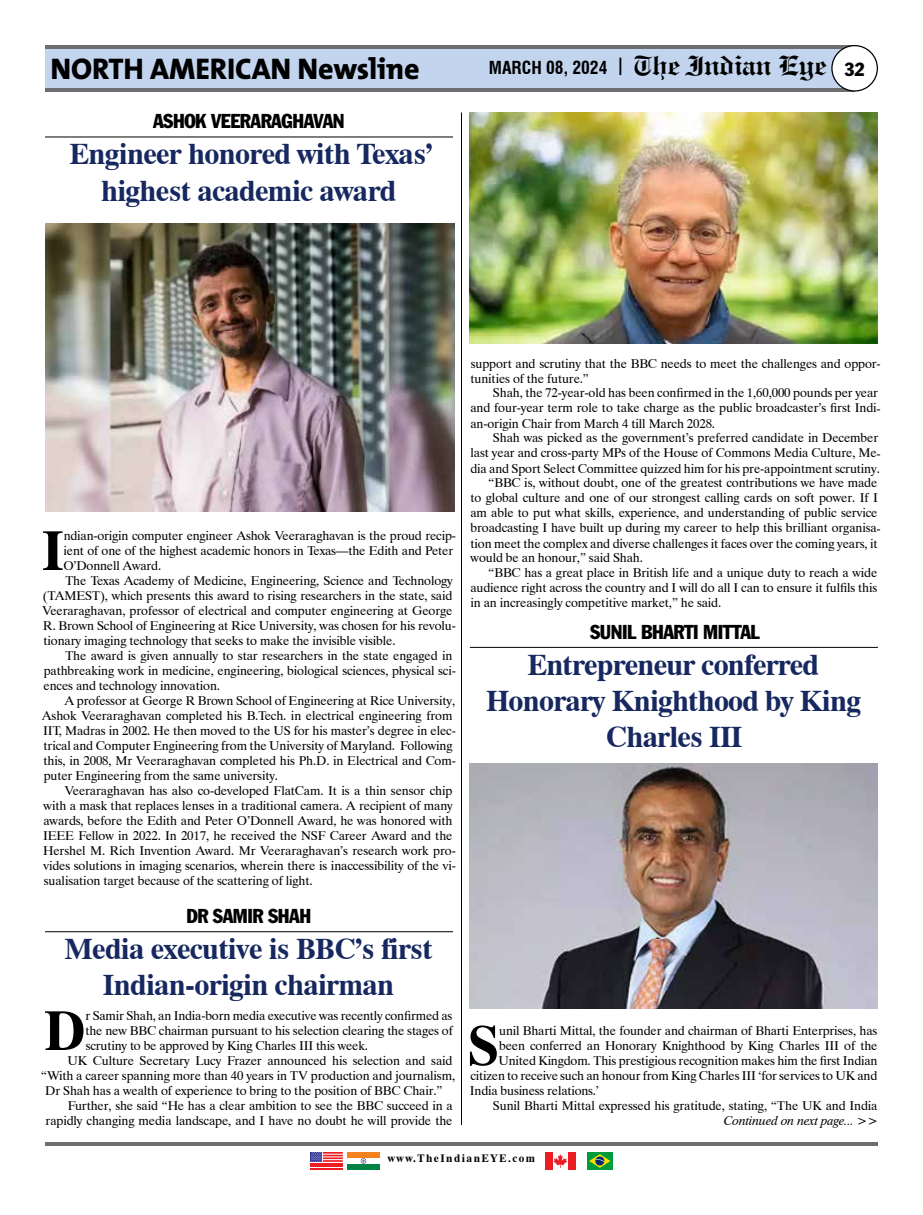
<style>
.page{position:relative;width:923px;height:1215px;background:#fff}
.page>*{position:absolute;margin:0;border:0;box-sizing:border-box;transform-origin:0 0}
.t1{font:700 57px "Dutch 801 BT";color:#000}
.t2{font:700 30px/36.2px "Dutch 801 BT";letter-spacing:-.02em;color:#16285f;text-align:center}
.t3{font:800 30px "The Mix";letter-spacing:-.005em;color:#000}
.t4{font:condensed 19.75px "Franklin Gothic";letter-spacing:-.02em;color:#000}
.t5{font:700 condensed 17.5px "Swiss 721 BT";color:#000}
.t6{font:12.75px/15px "Dutch 801 BT";letter-spacing:-.01em;color:#000}
.t7{font:italic 12.75px "Dutch 801 BT";letter-spacing:-.01em;color:#000}
.t8{font:700 11.25px "Dutch 801 BT";letter-spacing:.13em;color:#000}
.s1{font-family:"Engravers Old English BT";font-stretch:normal;font-size:27.62px}
.s2{font-family:"Franklin Gothic";font-weight:400;font-size:18.75px}
</style>
<div class="page">
<div style="left:45px;top:45px;width:809px;height:47px;background:#c2d4ee"></div>
<hr style="left:45px;top:88px;width:809px;height:4px;background:#6d6e71">
<hr style="left:45px;top:45px;width:809px;height:3px;background:#6d6e71">
<div style="left:832px;top:46px;width:45px;height:45px;background:#fff;border-radius:50%"></div>
<div style="left:831px;top:45px;width:47px;height:47px;border:1px solid #000;border-radius:50%"></div>
<svg style="left:553px;top:1154px;width:14px;height:14px"></svg>
<div style="left:545px;top:1152px;width:7px;height:18px;background:#ed1d24"></div>
<div style="left:568px;top:1152px;width:7px;height:18px;background:#ed1d24"></div>
<svg style="left:361px;top:1158px;width:6px;height:6px"></svg>
<div style="left:347px;top:1152px;width:33px;height:6px;background:#f58220"></div>
<div style="left:347px;top:1164px;width:33px;height:6px;background:#008345"></div>
<div style="left:587px;top:1152px;width:25px;height:18px;background:#009b3a"></div>
<svg style="left:589px;top:1154px;width:21px;height:14px"></svg>
<div style="left:310px;top:1152px;width:12px;height:10px;background:#2e3092"></div>
<hr style="left:310px;top:1168px;width:33px;height:2px;background:#ed1d24">
<hr style="left:310px;top:1166px;width:33px;height:1px;background:#ed1d24">
<hr style="left:310px;top:1163px;width:33px;height:2px;background:#ed1d24">
<svg style="left:311px;top:1152px;width:32px;height:10px"></svg>
<hr style="left:323px;top:1157px;width:20px;height:2px;background:#ed1d24">
<hr style="left:323px;top:1160px;width:20px;height:2px;background:#ed1d24">
<hr style="left:45px;top:1142px;width:833px;height:3px;background:#6d6e71">
<img style="left:470px;top:764px;width:408px;height:245px">
<hr style="left:45px;top:137px;width:408px;height:1px;background:#000">
<img style="left:45px;top:223px;width:409px;height:289px">
<hr style="left:461px;top:112px;width:1px;height:1013px;background:#000">
<hr style="left:45px;top:932px;width:408px;height:1px;background:#000">
<img style="left:470px;top:113px;width:408px;height:231px">
<hr style="left:470px;top:647px;width:408px;height:1px;background:#000">
<h2 class="t3" style="left:51px;top:44px;width:370px">NORTH AMERICAN Newsline</h2>
<h3 class="t4" style="left:153px;top:109px;width:193px">ASHOK VEERARAGHAVAN</h3>
<h2 class="t2" style="left:69px;top:136px;width:365px">Engineer honored with Texas’ highest academic award</h2>
<h3 class="t5" style="left:489px;top:57px;width:377px">MARCH 08, 2024 | <span class="s1">The Indian Eye</span> <span class="s2">32</span></h3>
<h1 class="t1" style="left:42px;top:516px;width:24px">I</h1>
<p class="t6" style="left:64px;top:527px;width:394px">ndian-origin computer engineer Ashok Veeraraghavan is the proud recip-</p>
<p class="t6" style="left:64px;top:542px;width:391px">ient of one of the highest academic honors in Texas—the Edith and Peter</p>
<p class="t6" style="left:63px;top:557px;width:99px">O’Donnell Award.</p>
<p class="t6" style="left:65px;top:572px;width:389px">The Texas Academy of Medicine, Engineering, Science and Technology</p>
<p class="t6" style="left:43px;top:587px;width:411px">(TAMEST), which presents this award to rising researchers in the state, said</p>
<p class="t6" style="left:42px;top:602px;width:412px">Veeraraghavan, professor of electrical and computer engineering at George</p>
<p class="t6" style="left:43px;top:617px;width:414px">R. Brown School of Engineering at Rice University, was chosen for his revolu-</p>
<p class="t6" style="left:44px;top:632px;width:353px">tionary imaging technology that seeks to make the invisible visible.</p>
<p class="t6" style="left:65px;top:647px;width:389px">The award is given annually to star researchers in the state engaged in</p>
<p class="t6" style="left:44px;top:662px;width:414px">pathbreaking work in medicine, engineering, biological sciences, physical sci-</p>
<p class="t6" style="left:43px;top:677px;width:178px">ences and technology innovation.</p>
<p class="t6" style="left:64px;top:692px;width:392px">A professor at George R Brown School of Engineering at Rice University,</p>
<p class="t6" style="left:42px;top:707px;width:412px">Ashok Veeraraghavan completed his B.Tech. in electrical engineering from</p>
<p class="t6" style="left:43px;top:722px;width:414px">IIT, Madras in 2002. He then moved to the US for his master’s degree in elec-</p>
<p class="t6" style="left:44px;top:737px;width:410px">trical and Computer Engineering from the University of Maryland. Following</p>
<p class="t6" style="left:44px;top:752px;width:414px">this, in 2008, Mr Veeraraghavan completed his Ph.D. in Electrical and Com-</p>
<p class="t6" style="left:44px;top:767px;width:236px">puter Engineering from the same university.</p>
<p class="t6" style="left:65px;top:782px;width:389px">Veeraraghavan has also co-developed FlatCam. It is a thin sensor chip</p>
<p class="t6" style="left:44px;top:797px;width:411px">with a mask that replaces lenses in a traditional camera. A recipient of many</p>
<p class="t6" style="left:43px;top:812px;width:410px">awards, before the Edith and Peter O’Donnell Award, he was honored with</p>
<p class="t6" style="left:43px;top:827px;width:411px">IEEE Fellow in 2022. In 2017, he received the NSF Career Award and the</p>
<p class="t6" style="left:43px;top:842px;width:414px">Hershel M. Rich Invention Award. Mr Veeraraghavan’s research work pro-</p>
<p class="t6" style="left:43px;top:857px;width:414px">vides solutions in imaging scenarios, wherein there is inaccessibility of the vi-</p>
<p class="t6" style="left:44px;top:872px;width:270px">sualisation target because of the scattering of light.</p>
<h3 class="t4" style="left:186px;top:904px;width:126px">DR SAMIR SHAH</h3>
<h2 class="t2" style="left:65px;top:930px;width:369px">Media executive is BBC’s first<br>Indian-origin chairman</h2>
<h1 class="t1" style="left:44px;top:996px;width:44px">D</h1>
<p class="t6" style="left:85px;top:1007px;width:368px">r Samir Shah, an India-born media executive was recently confirmed as</p>
<p class="t6" style="left:85px;top:1022px;width:369px">the new BBC chairman pursuant to his selection clearing the stages of</p>
<p class="t6" style="left:86px;top:1037px;width:284px">scrutiny to be approved by King Charles III this week.</p>
<p class="t6" style="left:68px;top:1052px;width:386px">UK Culture Secretary Lucy Frazer announced his selection and said</p>
<p class="t6" style="left:41px;top:1067px;width:415px">“With a career spanning more than 40 years in TV production and journalism,</p>
<p class="t6" style="left:45px;top:1082px;width:399px">Dr Shah has a wealth of experience to bring to the position of BBC Chair.”</p>
<p class="t6" style="left:68px;top:1097px;width:386px">Further, she said “He has a clear ambition to see the BBC succeed in a</p>
<p class="t6" style="left:46px;top:1112px;width:408px">rapidly changing media landscape, and I have no doubt he will provide the</p>
<p class="t6" style="left:470px;top:355px;width:412px">support and scrutiny that the BBC needs to meet the challenges and oppor&shy;tunities of the future.”</p>
<p class="t6" style="left:470px;top:385px;width:412px;text-indent:23px">Shah, the 72-year-old has been confirmed in the 1,60,000 pounds per year and four-year term role to take charge as the public broadcaster’s first Indi&shy;an-origin Chair from March 4 till March 2028.</p>
<p class="t6" style="left:493px;top:430px;width:387px">Shah was picked as the government’s preferred candidate in December</p>
<p class="t6" style="left:470px;top:445px;width:412px">last year and cross-party MPs of the House of Commons Media Culture, Me-</p>
<p class="t6" style="left:470px;top:460px;width:411px">dia and Sport Select Committee quizzed him for his pre-appointment scrutiny.</p>
<p class="t6" style="left:488px;top:475px;width:390px">“BBC is, without doubt, one of the greatest contributions we have made</p>
<p class="t6" style="left:470px;top:490px;width:409px">to global culture and one of our strongest calling cards on soft power. If I</p>
<p class="t6" style="left:470px;top:505px;width:408px">am able to put what skills, experience, and understanding of public service</p>
<p class="t6" style="left:470px;top:520px;width:412px">broadcasting I have built up during my career to help this brilliant organisa-</p>
<p class="t6" style="left:470px;top:535px;width:409px">tion meet the complex and diverse challenges it faces over the coming years, it</p>
<p class="t6" style="left:470px;top:550px;width:174px">would be an honour,” said Shah.</p>
<p class="t6" style="left:488px;top:565px;width:390px">“BBC has a great place in British life and a unique duty to reach a wide</p>
<p class="t6" style="left:470px;top:580px;width:408px">audience right across the country and I will do all I can to ensure it fulfils this</p>
<p class="t6" style="left:470px;top:595px;width:252px">in an increasingly competitive market,” he said.</p>
<h3 class="t4" style="left:590px;top:620px;width:172px">SUNIL BHARTI MITTAL</h3>
<h2 class="t2" style="left:486px;top:646px;width:376px">Entrepreneur conferred<br>Honorary Knighthood by King<br>Charles III</h2>
<h1 class="t1" style="left:466px;top:1011px;width:35px">S</h1>
<p class="t6" style="left:499px;top:1022px;width:379px">unil Bharti Mittal, the founder and chairman of Bharti Enterprises, has</p>
<p class="t6" style="left:499px;top:1037px;width:380px">been conferred an Honorary Knighthood by King Charles III of the</p>
<p class="t6" style="left:498px;top:1052px;width:380px">United Kingdom. This prestigious recognition makes him the first Indian</p>
<p class="t6" style="left:470px;top:1067px;width:408px">citizen to receive such an honour from King Charles III ‘for services to UK and</p>
<p class="t6" style="left:470px;top:1082px;width:131px">India business relations.’</p>
<p class="t6" style="left:493px;top:1097px;width:386px">Sunil Bharti Mittal expressed his gratitude, stating, “The UK and India</p>
<p class="t7" style="left:723px;top:1112px;width:156px">Continued on next page... &gt;&gt;</p>
<p class="t8" style="left:388px;top:1152px;width:149px">www.TheIndianEYE.com</p>
</div>
